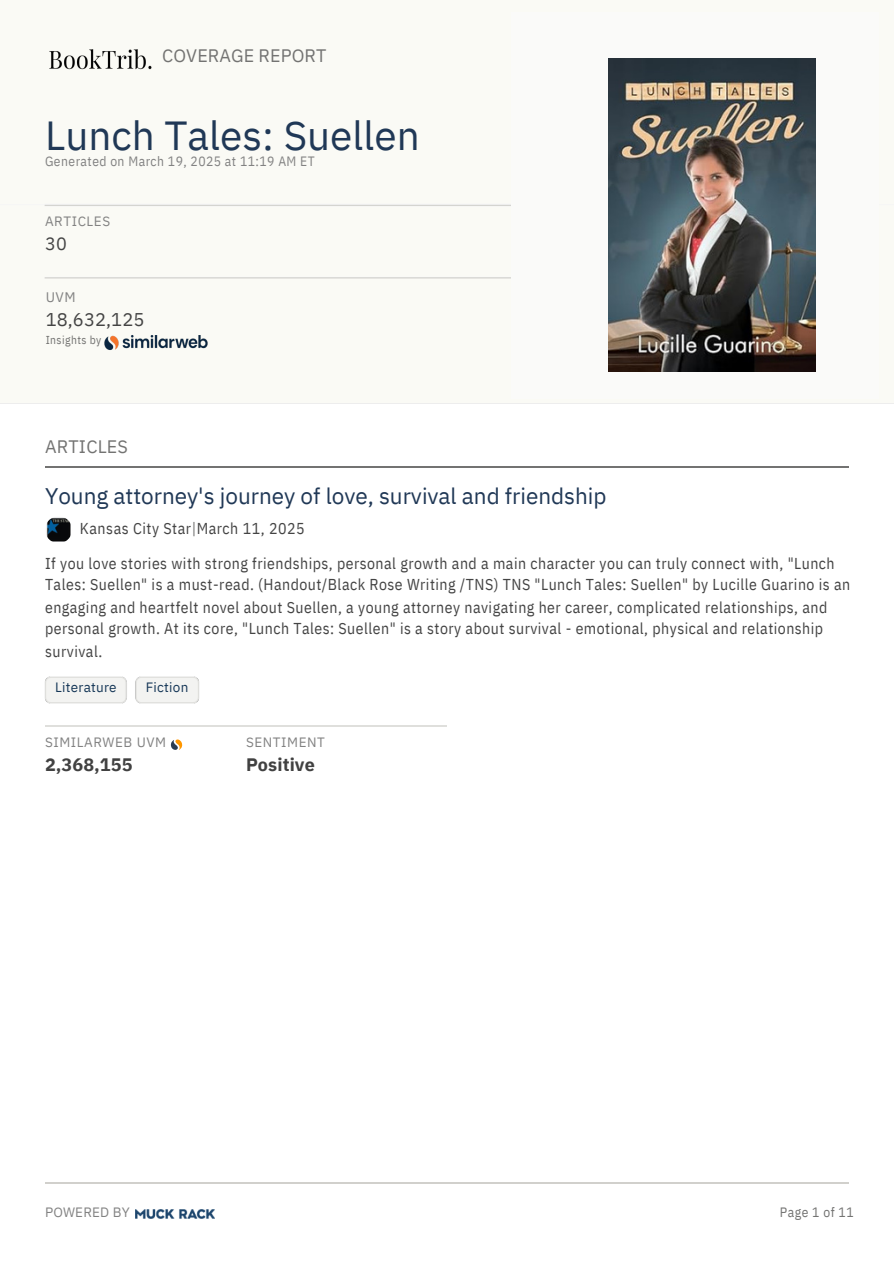
<style>
.page{position:relative;width:894px;height:1264px;background:#fff}
.page>*{position:absolute;margin:0;border:0;box-sizing:border-box;transform-origin:0 0}
.t1{font:40.5px "IBM Plex Sans";color:#203856}
.t2{font:22.5px "IBM Plex Sans";color:#203856}
.t3{font:18.45px "IBM Plex Sans";letter-spacing:.005em;color:#444}
.t4{font:18px "IBM Plex Sans";letter-spacing:.005em;color:#737372}
.t5{font:700 18px "IBM Plex Sans";letter-spacing:.005em;color:#414141}
.t6{font:18px "IBM Plex Sans";color:#444}
.t7{font:15.75px/21.9px "IBM Plex Sans Cond";letter-spacing:.03em;color:#444}
.t8{font:13.8px "IBM Plex Sans";color:#828282}
.t9{font:13.5px "IBM Plex Sans Cond";letter-spacing:.035em;color:#828282}
.t10{font:13.5px "IBM Plex Sans";letter-spacing:.04em;color:#828282}
.t11{font:13.5px "IBM Plex Sans";letter-spacing:.02em;color:#163757}
.t12{font:13.5px "IBM Plex Sans";letter-spacing:.01em;color:#828282}
.t13{font:13.5px "IBM Plex Sans Cond";letter-spacing:.035em;color:#737372}
.t14{font:11.55px "IBM Plex Sans Cond";letter-spacing:.035em;color:#737372}
.s1{color:#737372}
</style>
<div class="page">
<img style="left:45px;top:676px;width:154px;height:28px">
<hr style="left:45px;top:466px;width:803px;height:1px;background:#737372">
<hr style="left:45px;top:725px;width:201px;height:1px;background:#dfdfdc">
<svg style="left:171px;top:739px;width:11px;height:11px"></svg>
<hr style="left:246px;top:725px;width:201px;height:1px;background:#dfdfdc">
<img style="left:45px;top:46px;width:108px;height:24px">
<img style="left:45px;top:516px;width:27px;height:27px;border-radius:50%">
<hr style="left:45px;top:1181px;width:803px;height:2px;background:#d1d0cc">
<img style="left:136px;top:1209px;width:78px;height:9px">
<img style="left:96px;top:328px;width:120px;height:30px">
<div style="left:511px;top:12px;width:367px;height:387px;background:#fafaf9"></div>
<img style="left:608px;top:59px;width:207px;height:313px">
<h1 class="t4" style="left:162px;top:44px;width:166px">COVERAGE REPORT</h1>
<p class="t1" style="left:45px;top:109px;width:376px">Lunch Tales: Suellen</p>
<h4 class="t9" style="left:45px;top:152px;width:271px">Generated on March 19, 2025 at 11:19 AM ET</h4>
<h2 class="t10" style="left:45px;top:212px;width:67px">ARTICLES</h2>
<h2 class="t6" style="left:45px;top:231px;width:23px">30</h2>
<p class="t8" style="left:46px;top:288px;width:31px">UVM</p>
<p class="t3" style="left:46px;top:307px;width:100px">18,632,125</p>
<p class="t14" style="left:46px;top:332px;width:57px">Insights by</p>
<h2 class="t4" style="left:45px;top:435px;width:84px">ARTICLES</h2>
<p class="t2" style="left:45px;top:481px;width:562px">Young attorney's journey of love, survival and friendship</p>
<p class="t7" style="left:80px;top:517px;width:226px">Kansas City Star<span class="s1">|</span>March 11, 2025</p>
<h5 class="t7" style="left:45px;top:552px;width:806px">If you love stories with strong friendships, personal growth and a main character you can truly connect with, "Lunch Tales: Suellen" is a must-read. (Handout/Black Rose Writing /TNS) TNS "Lunch Tales: Suellen" by Lucille Guarino is an engaging and heartfelt novel about Suellen, a young attorney navigating her career, complicated relationships, and personal growth. At its core, "Lunch Tales: Suellen" is a story about survival - emotional, physical and relationship survival.</h5>
<p class="t11" style="left:55px;top:678px;width:63px">Literature</p>
<h3 class="t11" style="left:146px;top:678px;width:44px">Fiction</h3>
<h5 class="t10" style="left:45px;top:733px;width:122px">SIMILARWEB UVM</h5>
<h5 class="t5" style="left:45px;top:752px;width:89px">2,368,155</h5>
<p class="t10" style="left:246px;top:733px;width:80px">SENTIMENT</p>
<p class="t5" style="left:246px;top:752px;width:70px">Positive</p>
<p class="t12" style="left:45px;top:1203px;width:86px">POWERED BY</p>
<h4 class="t13" style="left:779px;top:1203px;width:75px">Page 1 of 11</h4>
</div>
